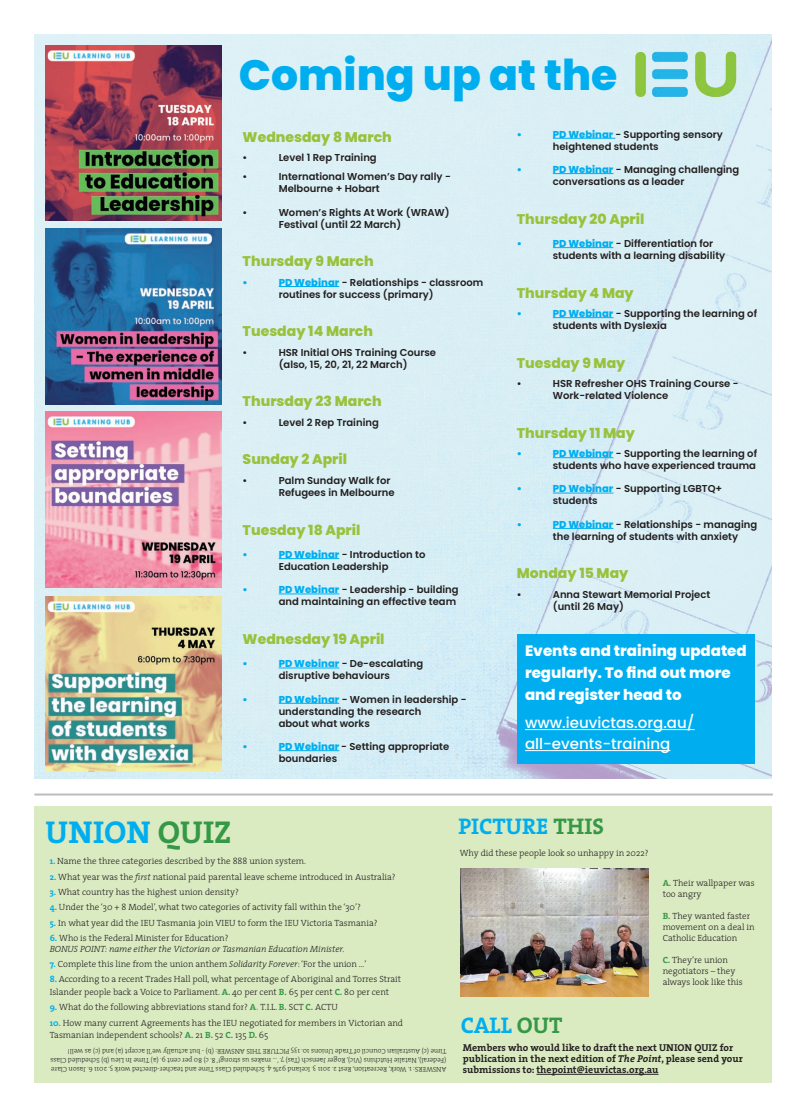
<style>
.page{position:relative;width:806px;height:1117px;background:#fff}
.page>*{position:absolute;margin:0;border:0;box-sizing:border-box;transform-origin:0 0}
.t1{font:800 42.5px "Poppins";color:#00aeef}
.t2{font:700 31.8px "The Serif";color:#00aeef}
.t3{font:700 22.7px "The Serif";color:#00aeef}
.t4{font:800 15px/22px "Poppins";color:#fff}
.t5{font:500 15px/21px "Poppins";color:#fff}
.t6{font:800 14px "Poppins";color:#98c23c}
.t7{font:600 10px/12px "Poppins";color:#231f20}
.t8{font:700 10px/11px "The Serif";color:#231f20}
.t9{font:800 10px "Poppins";color:#00aeef}
.t10{font:300 9px/11px "The Serif";color:#231f20}
.t11{font:italic 300 9px/10.8px "The Serif";color:#231f20}
.t12{font:300 7px/9px "The Serif";color:#231f20;text-align:justify}
.s1{font-weight:800;color:#00aeef}
.s2{color:#359847}
.s3{font-weight:700;color:#00aeef}
.s4{font-style:italic}
.s5{font-weight:700;font-style:normal;color:#00aeef}
.s6{font-style:normal}
.s7{font-weight:700;color:#359847}
.s8{font-weight:700;color:#98c23c}
</style>
<div class="page">
<div style="left:34px;top:806px;width:737px;height:277px;background:#daeac1"></div>
<img style="left:34px;top:34px;width:737px;height:744px">
<hr style="left:34px;top:793px;width:738px;height:2px;background:#babdc0">
<hr style="left:536px;top:1074px;width:122px;height:1px;background:#231f20">
<img style="left:460px;top:868px;width:188px;height:128px">
<hr style="left:278px;top:286px;width:61px;height:1px;background:#00aeef">
<hr style="left:278px;top:558px;width:61px;height:1px;background:#00aeef">
<hr style="left:278px;top:594px;width:61px;height:1px;background:#00aeef">
<hr style="left:278px;top:668px;width:61px;height:1px;background:#00aeef">
<hr style="left:278px;top:703px;width:61px;height:1px;background:#00aeef">
<hr style="left:278px;top:750px;width:61px;height:1px;background:#00aeef">
<hr style="left:552px;top:138px;width:63px;height:1px;background:#00aeef">
<hr style="left:552px;top:173px;width:61px;height:1px;background:#00aeef">
<hr style="left:552px;top:247px;width:61px;height:1px;background:#00aeef">
<hr style="left:552px;top:317px;width:61px;height:1px;background:#00aeef">
<hr style="left:552px;top:457px;width:61px;height:1px;background:#00aeef">
<hr style="left:552px;top:493px;width:61px;height:1px;background:#00aeef">
<hr style="left:552px;top:528px;width:61px;height:1px;background:#00aeef">
<img style="left:45px;top:45px;width:176px;height:176px">
<img style="left:45px;top:412px;width:176px;height:175px">
<img style="left:45px;top:596px;width:176px;height:176px">
<img style="left:45px;top:229px;width:176px;height:175px">
<div style="left:517px;top:634px;width:237px;height:130px;background:#00aeef"></div>
<hr style="left:524px;top:729px;width:170px;height:1px;background:#fff">
<hr style="left:524px;top:750px;width:146px;height:1px;background:#fff">
<img style="left:630px;top:50px;width:109px;height:49px">
<h1 class="t1" style="left:239px;top:50px;width:380px">Coming up at the</h1>
<h3 class="t6" style="left:242px;top:129px;width:151px">Wednesday 8 March</h3>
<p class="t7" style="left:242px;top:152px;width:6px">•</p>
<p class="t7" style="left:278px;top:152px;width:99px">Level 1 Rep Training</p>
<p class="t7" style="left:242px;top:171px;width:6px">•</p>
<p class="t7" style="left:278px;top:171px;width:173px">International Women’s Day rally -<br>Melbourne + Hobart</p>
<p class="t7" style="left:242px;top:206px;width:6px">•</p>
<p class="t7" style="left:278px;top:206px;width:172px">Women’s Rights At Work (WRAW)<br>Festival (until 22 March)</p>
<h3 class="t6" style="left:242px;top:253px;width:132px">Thursday 9 March</h3>
<p class="t9" style="left:242px;top:276px;width:7px">•</p>
<p class="t7" style="left:278px;top:276px;width:206px"><span class="s1">PD Webinar</span> - Relationships - classroom routines for success (primary)</p>
<h3 class="t6" style="left:242px;top:323px;width:132px">Tuesday 14 March</h3>
<p class="t7" style="left:242px;top:346px;width:6px">•</p>
<p class="t7" style="left:278px;top:346px;width:159px">HSR Initial OHS Training Course (also, 15, 20, 21, 22 March)</p>
<h3 class="t6" style="left:242px;top:393px;width:140px">Thursday 23 March</h3>
<p class="t7" style="left:242px;top:416px;width:6px">•</p>
<p class="t7" style="left:278px;top:416px;width:102px">Level 2 Rep Training</p>
<h3 class="t6" style="left:242px;top:451px;width:106px">Sunday 2 April</h3>
<p class="t7" style="left:242px;top:474px;width:6px">•</p>
<p class="t7" style="left:278px;top:474px;width:117px">Palm Sunday Walk for<br>Refugees in Melbourne</p>
<h3 class="t6" style="left:242px;top:521px;width:119px">Tuesday 18 April</h3>
<p class="t9" style="left:242px;top:548px;width:7px">•</p>
<p class="t7" style="left:278px;top:548px;width:148px"><span class="s1">PD Webinar</span> - Introduction to<br>Education Leadership</p>
<p class="t9" style="left:242px;top:584px;width:7px">•</p>
<p class="t7" style="left:278px;top:584px;width:181px"><span class="s1">PD Webinar</span> - Leadership - building and maintaining an effective team</p>
<h3 class="t6" style="left:242px;top:631px;width:143px">Wednesday 19 April</h3>
<p class="t9" style="left:242px;top:658px;width:7px">•</p>
<p class="t7" style="left:278px;top:658px;width:146px"><span class="s1">PD Webinar</span> - De-escalating disruptive behaviours</p>
<p class="t9" style="left:242px;top:693px;width:7px">•</p>
<p class="t7" style="left:278px;top:693px;width:189px"><span class="s1">PD Webinar</span> - Women in leadership - understanding the research<br>about what works</p>
<p class="t9" style="left:242px;top:741px;width:7px">•</p>
<p class="t7" style="left:278px;top:740px;width:172px"><span class="s1">PD Webinar</span> - Setting appropriate boundaries</p>
<p class="t9" style="left:516px;top:128px;width:7px">•</p>
<p class="t7" style="left:552px;top:128px;width:171px"><span class="s1">PD Webinar</span> - Supporting sensory heightened students</p>
<p class="t9" style="left:516px;top:164px;width:7px">•</p>
<p class="t7" style="left:552px;top:163px;width:188px"><span class="s1">PD Webinar</span> - Managing challenging conversations as a leader</p>
<h3 class="t6" style="left:516px;top:210px;width:129px">Thursday 20 April</h3>
<p class="t9" style="left:516px;top:238px;width:7px">•</p>
<p class="t7" style="left:552px;top:237px;width:174px"><span class="s1">PD Webinar</span> - Differentiation for students with a learning disability</p>
<h3 class="t6" style="left:516px;top:285px;width:118px">Thursday 4 May</h3>
<p class="t9" style="left:516px;top:308px;width:7px">•</p>
<p class="t7" style="left:552px;top:307px;width:206px"><span class="s1">PD Webinar</span> - Supporting the learning of students with Dyslexia</p>
<h3 class="t6" style="left:516px;top:355px;width:110px">Tuesday 9 May</h3>
<p class="t7" style="left:516px;top:377px;width:6px">•</p>
<p class="t7" style="left:552px;top:377px;width:187px">HSR Refresher OHS Training Course -<br>Work-related Violence</p>
<h3 class="t6" style="left:516px;top:425px;width:120px">Thursday 11 May</h3>
<p class="t9" style="left:516px;top:448px;width:7px">•</p>
<p class="t7" style="left:552px;top:447px;width:206px"><span class="s1">PD Webinar</span> - Supporting the learning of students who have experienced trauma</p>
<p class="t9" style="left:516px;top:483px;width:7px">•</p>
<p class="t7" style="left:552px;top:483px;width:171px"><span class="s1">PD Webinar</span> - Supporting LGBTQ+ students</p>
<p class="t9" style="left:516px;top:518px;width:7px">•</p>
<p class="t7" style="left:552px;top:518px;width:206px"><span class="s1">PD Webinar</span> - Relationships - managing the learning of students with anxiety</p>
<h3 class="t6" style="left:516px;top:565px;width:113px">Monday 15 May</h3>
<p class="t7" style="left:516px;top:588px;width:6px">•</p>
<p class="t7" style="left:552px;top:588px;width:159px">Anna Stewart Memorial Project (until 26 May)</p>
<h3 class="t4" style="left:524px;top:640px;width:223px">Events and training updated regularly. To find out more and register head to</h3>
<h3 class="t5" style="left:524px;top:713px;width:171px">www.ieuvictas.org.au/ all-events-training</h3>
<h2 class="t2" style="left:45px;top:806px;width:187px">UNION <span class="s2">QUIZ</span></h2>
<h3 class="t3" style="left:458px;top:807px;width:147px">PICTURE <span class="s2">THIS</span></h3>
<p class="t10" style="left:459px;top:847px;width:190px">Why did these people look so unhappy in 2022?</p>
<p class="t10" style="left:50px;top:855px;width:258px"><span class="s3">1.</span> Name the three categories described by the 888 union system.</p>
<p class="t10" style="left:50px;top:871px;width:347px"><span class="s3">2.</span> What year was the <span class="s4">first</span> national paid parental leave scheme introduced in Australia?</p>
<p class="t10" style="left:50px;top:886px;width:191px"><span class="s3">3.</span> What country has the highest union density?</p>
<p class="t10" style="left:50px;top:901px;width:312px"><span class="s3">4.</span> Under the ‘30 + 8 Model’, what two categories of activity fall within the ‘30’?</p>
<p class="t10" style="left:50px;top:917px;width:329px"><span class="s3">5.</span> In what year did the IEU Tasmania join VIEU to form the IEU Victoria Tasmania?</p>
<p class="t11" style="left:50px;top:932px;width:296px"><span class="s5">6.</span> <span class="s6">Who is the Federal Minister for Education?<br></span>BONUS POINT: name either the Victorian or Tasmanian Education Minister.</p>
<p class="t10" style="left:50px;top:958px;width:318px"><span class="s3">7.</span> Complete this line from the union anthem <span class="s4">Solidarity Forever</span>: ‘For the union …’</p>
<p class="t10" style="left:50px;top:973px;width:353px;line-height:12.3px"><span class="s3">8.</span> According to a recent Trades Hall poll, what percentage of Aboriginal and Torres Strait<br>Islander people back a Voice to Parliament. <span class="s7">A.</span> 40 per cent <span class="s7">B.</span> 65 per cent <span class="s7">C.</span> 80 per cent</p>
<p class="t10" style="left:50px;top:1001px;width:289px"><span class="s3">9.</span> What do the following abbreviations stand for? <span class="s7">A</span><span class="s8">.</span> T.I.L. <span class="s7">B.</span> SCT <span class="s7">C.</span> ACTU</p>
<p class="t10" style="left:50px;top:1016px;width:355px;line-height:12.3px"><span class="s3">10.</span> How many current Agreements has the IEU negotiated for members in Victorian and<br>Tasmanian independent schools? <span class="s7">A.</span> 21 <span class="s7">B.</span> 52 <span class="s7">C.</span> 135 <span class="s7">D.</span> 65</p>
<h3 class="t3" style="left:460px;top:1007px;width:103px">CALL <span class="s2">OUT</span></h3>
<p class="t10" style="left:662px;top:877px;width:93px"><span class="s7">A.</span> Their wallpaper was too angry</p>
<p class="t10" style="left:662px;top:910px;width:93px"><span class="s7">B.</span> They wanted faster movement on a deal in<br>Catholic Education</p>
<p class="t10" style="left:662px;top:954px;width:81px"><span class="s7">C.</span> They’re union negotiators – they always look like this</p>
<p class="t12" style="left:446px;top:1074px;width:397px;rotate:-180deg">ANSWERS: 1. Work, Recreation, Rest 2. 2011 3. Iceland 92% 4. Scheduled Class Time and teacher-directed work 5. 2011 6. Jason Clare (Federal), Natalie Hutchins (Vic), Roger Jaensch (Tas) 7. ‘… makes us strong!’ 8. c) 80 per cent 9. (a) Time In Lieu (b) Scheduled Class Time (c) Australian Council of Trade Unions 10. 135 PICTURE THIS ANSWER: (b) - but actually we’ll accept (a) and (c) as well!</p>
<p class="t8" style="left:462px;top:1041px;width:281px">Members who would like to draft the next UNION QUIZ for publication in the next edition of <span class="s4">The Point</span>, please send your submissions to: thepoint@ieuvictas.org.au</p>
</div>
